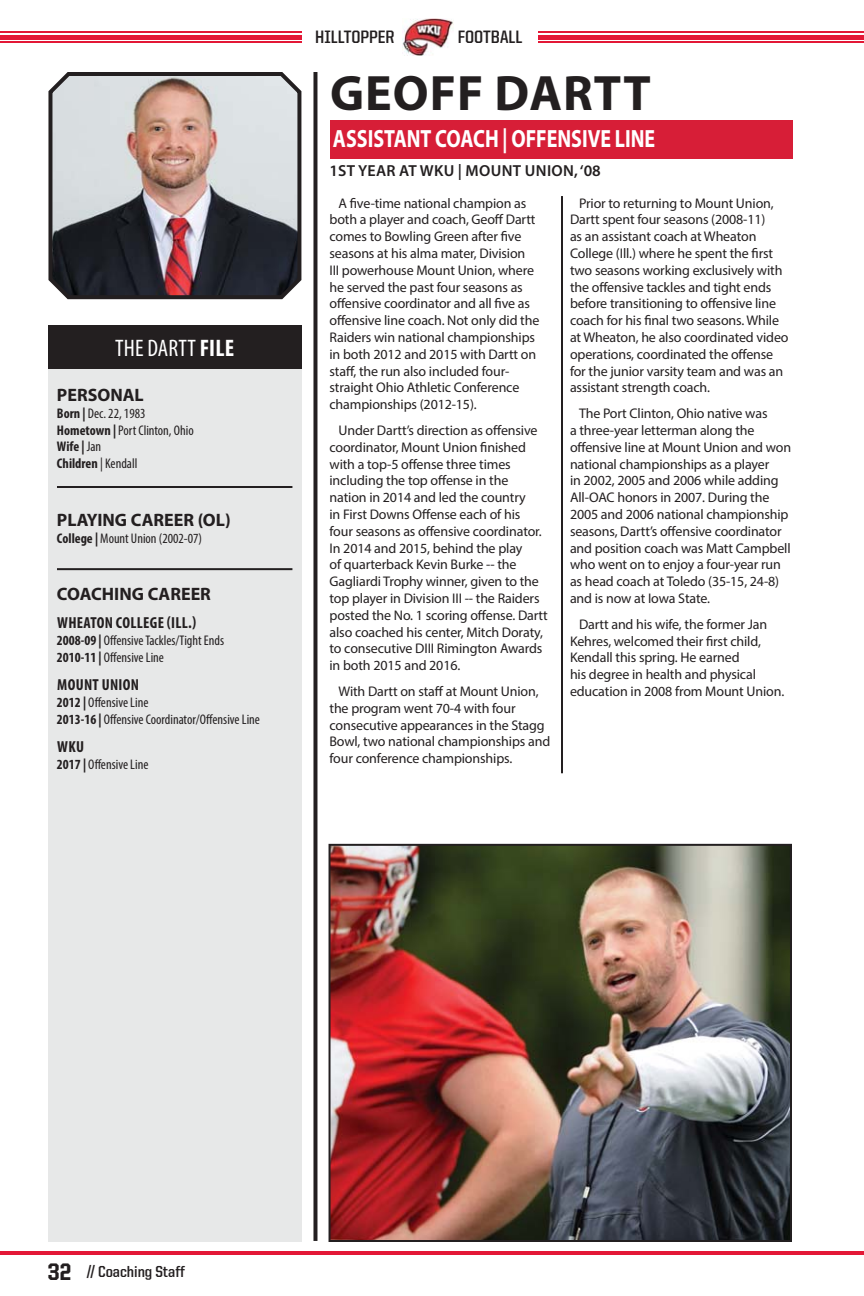
<style>
.page{position:relative;width:864px;height:1296px;background:#fff}
.page>*{position:absolute;margin:0;border:0;box-sizing:border-box;transform-origin:0 0}
.t1{font:700 50px "Myriad Pro";letter-spacing:.02em;color:#231f20}
.t2{font:700 25px "Myriad Pro";color:#fff;scale:.8 1}
.t3{font:condensed 24px "Myriad Pro";letter-spacing:.01em;color:#fff}
.t4{font:800 24px "United Sans Semi Cond";color:#231f20}
.t5{font:700 18px "Myriad Pro";color:#231f20}
.t6{font:700 18px "United Sans Semi Cond";color:#231f20}
.t7{font:700 condensed 16px "Myriad Pro";letter-spacing:.02em;color:#231f20}
.t8{font:600 16px "Myriad Pro";letter-spacing:.02em;color:#231f20}
.t9{font:700 16px "United Sans Semi Cond";color:#231f20}
.t10{font:14px/16.8px "Myriad Pro";letter-spacing:-.01em;color:#231f20}
.t11{font:condensed 14px/16.8px "Myriad Pro";color:#231f20}
.s1{font-weight:700}
</style>
<div class="page">
<hr style="left:0;top:31px;width:864px;height:1px;background:#e31836">
<hr style="left:0;top:35px;width:864px;height:4px;background:#e31836">
<hr style="left:0;top:42px;width:864px;height:1px;background:#e31836">
<div style="left:302px;top:18px;width:236px;height:38px;background:#fff"></div>
<img style="left:403px;top:18px;width:51px;height:38px">
<hr style="left:0;top:1251px;width:864px;height:4px;background:#e31836">
<div style="left:48px;top:325px;width:253px;height:917px;background:#e7e8e8"></div>
<img style="left:48px;top:72px;width:254px;height:228px">
<div style="left:330px;top:121px;width:462px;height:38px;background:#d71e37"></div>
<hr style="left:561px;top:196px;width:2px;height:577px;background:#231f20">
<div style="left:48px;top:325px;width:253px;height:44px;background:#231f20"></div>
<svg style="left:313px;top:72px;width:4px;height:1169px;background:#3d393a"></svg>
<hr style="left:57px;top:486px;width:235px;height:2px;background:#231f20">
<hr style="left:57px;top:568px;width:235px;height:2px;background:#231f20">
<img style="left:332px;top:847px;width:457px;height:392px">
<div style="left:329px;top:844px;width:463px;height:398px;border:2px solid #231f20"></div>
<h3 class="t3" style="left:115px;top:339px;width:121px">THE DARTT <span class="s1">FILE</span></h3>
<p class="t5" style="left:57px;top:388px;width:88px">PERSONAL</p>
<p class="t11" style="left:57px;top:406px;width:138px"><span class="s1">Born |</span> Dec. 22, 1983<br><span class="s1">Hometown |</span> Port Clinton, Ohio<br><span class="s1">Wife |</span> Jan<br><span class="s1">Children</span> | Kendall</p>
<p class="t5" style="left:57px;top:513px;width:175px">PLAYING CAREER (OL)</p>
<p class="t11" style="left:57px;top:530px;width:147px"><span class="s1">College |</span> Mount Union (2002-07)</p>
<p class="t5" style="left:57px;top:587px;width:155px">COACHING CAREER</p>
<p class="t7" style="left:57px;top:617px;width:141px">WHEATON COLLEGE (ILL.)</p>
<p class="t11" style="left:57px;top:633px;width:169px"><span class="s1">2008-09 |</span> Offensive Tackles/Tight Ends<br><span class="s1">2010-11 |</span> Offensive Line</p>
<p class="t7" style="left:57px;top:679px;width:84px">MOUNT UNION</p>
<p class="t11" style="left:57px;top:695px;width:205px"><span class="s1">2012 |</span> Offensive Line<br><span class="s1">2013-16 |</span> Offensive Coordinator/Offensive Line</p>
<p class="t7" style="left:57px;top:741px;width:28px">WKU</p>
<p class="t11" style="left:57px;top:757px;width:93px"><span class="s1">2017 |</span> Offensive Line</p>
<p class="t6" style="left:315px;top:31px;width:81px">HILLTOPPER</p>
<p class="t6" style="left:458px;top:31px;width:66px">FOOTBALL</p>
<h1 class="t1" style="left:330px;top:74px;width:322px">GEOFF DARTT</h1>
<h2 class="t2" style="left:333px;top:129px;width:404px">ASSISTANT COACH | OFFENSIVE LINE</h2>
<p class="t8" style="left:330px;top:165px;width:273px">1ST YEAR AT WKU | MOUNT UNION, ‘08</p>
<p class="t10" style="left:330px;top:195px;width:211px;text-indent:9px">A five-time national champion as both a player and coach, Geoff Dartt comes to Bowling Green after five seasons at his alma mater, Division<br>III powerhouse Mount Union, where he served the past four seasons as offensive coordinator and all five as offensive line coach. Not only did the Raiders win national championships in both 2012 and 2015 with Dartt on staff, the run also included four&shy;straight Ohio Athletic Conference championships (2012-15).</p>
<p class="t10" style="left:330px;top:423px;width:220px;text-indent:9px">Under Dartt’s direction as offensive coordinator, Mount Union finished with a top-5 offense three times including the top offense in the nation in 2014 and led the country<br>in First Downs Offense each of his<br>four seasons as offensive coordinator.<br>In 2014 and 2015, behind the play<br>of quarterback Kevin Burke -- the Gagliardi Trophy winner, given to the top player in Division III -- the Raiders posted the No. 1 scoring offense. Dartt also coached his center, Mitch Doraty, to consecutive DIII Rimington Awards in both 2015 and 2016.</p>
<p class="t10" style="left:330px;top:684px;width:222px;text-indent:9px">With Dartt on staff at Mount Union, the program went 70-4 with four consecutive appearances in the Stagg Bowl, two national championships and four conference championships.</p>
<p class="t10" style="left:570px;top:195px;width:220px;text-indent:9px">Prior to returning to Mount Union, Dartt spent four seasons (2008-11)<br>as an assistant coach at Wheaton College (Ill.) where he spent the first two seasons working exclusively with the offensive tackles and tight ends before transitioning to offensive line coach for his final two seasons. While at Wheaton, he also coordinated video operations, coordinated the offense for the junior varsity team and was an assistant strength coach.</p>
<p class="t10" style="left:570px;top:406px;width:223px;text-indent:9px">The Port Clinton, Ohio native was<br>a three-year letterman along the offensive line at Mount Union and won national championships as a player<br>in 2002, 2005 and 2006 while adding All-OAC honors in 2007. During the 2005 and 2006 national championship seasons, Dartt’s offensive coordinator and position coach was Matt Campbell who went on to enjoy a four-year run as head coach at Toledo (35-15, 24-8) and is now at Iowa State.</p>
<p class="t10" style="left:570px;top:617px;width:216px;text-indent:9px">Dartt and his wife, the former Jan Kehres, welcomed their first child, Kendall this spring. He earned<br>his degree in health and physical education in 2008 from Mount Union.</p>
<h3 class="t4" style="left:48px;top:1261px;width:25px">32</h3>
<p class="t9" style="left:87px;top:1266px;width:100px">// Coaching Staff</p>
</div>
